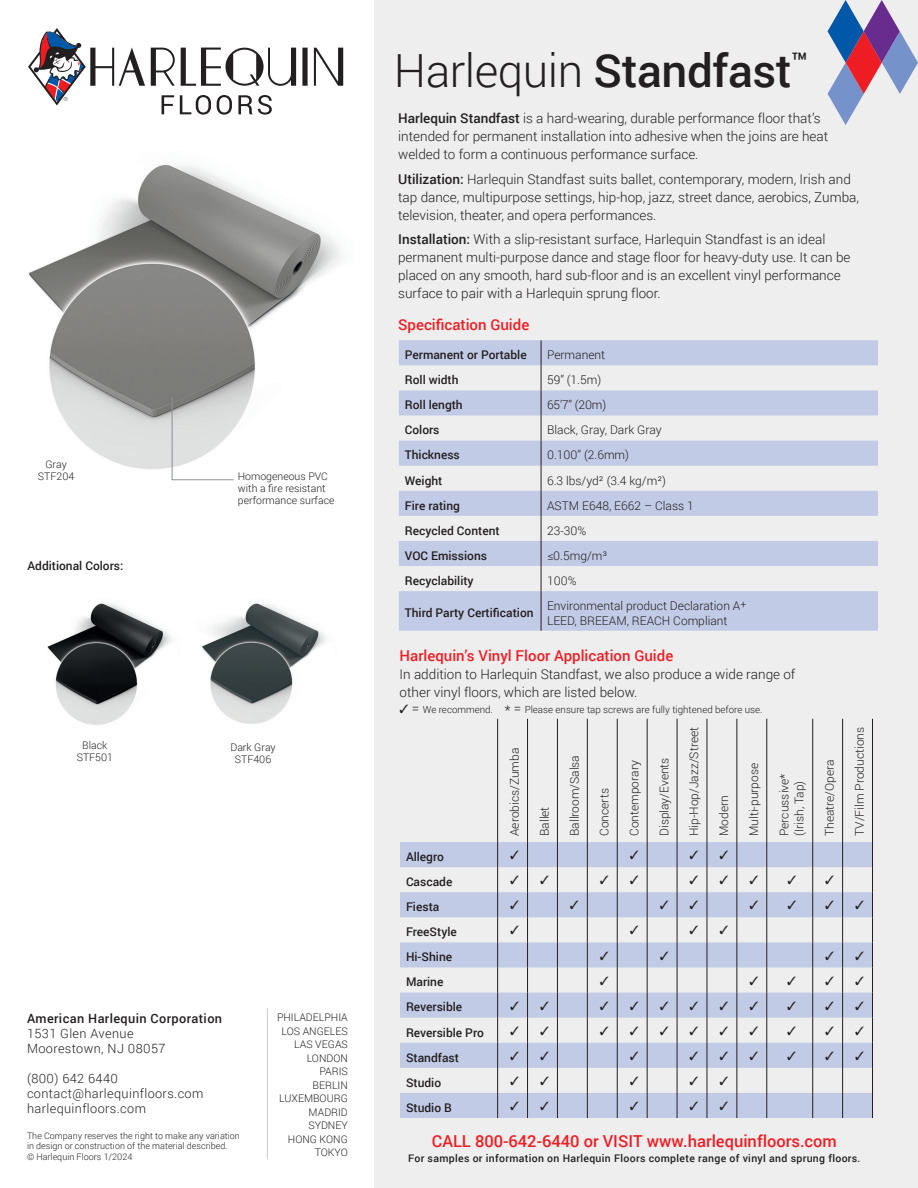
<style>
.page{position:relative;width:918px;height:1188px;background:#fff}
.page>*{position:absolute;margin:0;border:0;box-sizing:border-box;transform-origin:0 0}
.t1{font:300 45.75px "Roboto";letter-spacing:-.01em;color:#231f20}
.t2{font:500 16.5px "Roboto";color:#ee1d23}
.t3{font:500 15px "Roboto";color:#ee1d23}
.t4{font:300 13.5px/18px "Roboto";color:#231f20}
.t5{font:300 12.75px/15px "Roboto";letter-spacing:.03em;color:#231f20}
.t6{font:500 12.75px "Roboto";letter-spacing:.03em;color:#231f20}
.t7{font:300 12px/15px "Roboto";color:#231f20}
.t8{font:500 12px "Roboto";color:#231f20}
.t9{font:300 10.5px/13.5px "Roboto";color:#231f20;text-align:center}
.t10{font:500 10.5px "Roboto";letter-spacing:.03em;color:#231f20}
.t11{font:300 9.75px "Roboto";color:#231f20}
.t12{font:300 9px/10.8px "Roboto";color:#231f20}
.s1{font-weight:500}
.s2{font-size:10.5px}
.s3{font-size:13.5px}
</style>
<div class="page">
<div style="left:375px;top:0;width:543px;height:1188px;background:#eeeeef"></div>
<img style="left:47px;top:603px;width:125px;height:122px">
<img style="left:202px;top:603px;width:124px;height:121px">
<img style="left:28px;top:164px;width:314px;height:305px">
<svg style="left:171px;top:396px;width:63px;height:85px"></svg>
<svg style="left:828px;top:0;width:90px;height:125px"></svg>
<svg style="left:399px;top:340px;width:479px;height:291px;fill:#c2cbe6"></svg>
<svg style="left:542px;top:491px;width:336px;height:140px;fill:#c2cbe6"></svg>
<svg style="left:541px;top:340px;width:1px;height:251px"></svg>
<hr style="left:541px;top:591px;width:1px;height:40px;background:#231f20">
<svg style="left:400px;top:842px;width:472px;height:276px;fill:#c2cbe6"></svg>
<hr style="left:497px;top:719px;width:1px;height:123px;background:#231f20">
<hr style="left:527px;top:719px;width:1px;height:123px;background:#231f20">
<hr style="left:557px;top:719px;width:1px;height:123px;background:#231f20">
<hr style="left:587px;top:719px;width:1px;height:123px;background:#231f20">
<hr style="left:617px;top:719px;width:1px;height:123px;background:#231f20">
<hr style="left:647px;top:719px;width:1px;height:123px;background:#231f20">
<hr style="left:677px;top:719px;width:1px;height:123px;background:#231f20">
<hr style="left:707px;top:719px;width:1px;height:123px;background:#231f20">
<hr style="left:737px;top:719px;width:1px;height:123px;background:#231f20">
<hr style="left:767px;top:719px;width:1px;height:123px;background:#231f20">
<svg style="left:587px;top:842px;width:1px;height:276px"></svg>
<svg style="left:767px;top:842px;width:1px;height:276px"></svg>
<svg style="left:497px;top:842px;width:1px;height:276px"></svg>
<svg style="left:557px;top:842px;width:1px;height:276px"></svg>
<svg style="left:647px;top:842px;width:1px;height:276px"></svg>
<hr style="left:812px;top:719px;width:1px;height:123px;background:#231f20">
<hr style="left:842px;top:719px;width:1px;height:123px;background:#231f20">
<svg style="left:812px;top:842px;width:1px;height:276px"></svg>
<hr style="left:872px;top:719px;width:1px;height:123px;background:#231f20">
<svg style="left:872px;top:842px;width:1px;height:276px"></svg>
<hr style="left:267px;top:1008px;width:1px;height:151px;background:#939598">
<svg style="left:314px;top:48px;width:29px;height:38px"></svg>
<svg style="left:302px;top:48px;width:6px;height:38px"></svg>
<svg style="left:151px;top:48px;width:24px;height:38px"></svg>
<svg style="left:181px;top:48px;width:115px;height:38px"></svg>
<svg style="left:162px;top:95px;width:12px;height:19px"></svg>
<svg style="left:180px;top:95px;width:31px;height:20px"></svg>
<svg style="left:217px;top:95px;width:15px;height:20px"></svg>
<svg style="left:238px;top:95px;width:34px;height:20px"></svg>
<svg style="left:28px;top:28px;width:117px;height:78px"></svg>
<svg style="left:788px;top:876px;width:8px;height:8px"></svg>
<svg style="left:570px;top:901px;width:9px;height:8px"></svg>
<svg style="left:788px;top:901px;width:8px;height:8px"></svg>
<svg style="left:788px;top:976px;width:8px;height:9px"></svg>
<svg style="left:788px;top:1001px;width:8px;height:9px"></svg>
<svg style="left:788px;top:1026px;width:8px;height:9px"></svg>
<svg style="left:788px;top:1051px;width:8px;height:9px"></svg>
<svg style="left:826px;top:842px;width:38px;height:276px"></svg>
<svg style="left:511px;top:842px;width:38px;height:276px"></svg>
<svg style="left:600px;top:842px;width:38px;height:276px"></svg>
<svg style="left:660px;top:842px;width:98px;height:276px"></svg>
<p class="t9" style="left:38px;top:458px;width:38px;line-height:12px">Gray<br>STF204</p>
<p class="t8" style="left:27px;top:557px;width:97px">Additional Colors:</p>
<p class="t9" style="left:238px;top:470px;width:98px;line-height:12px;text-align:left">Homogeneous PVC with a fire resistant performance surface</p>
<p class="t9" style="left:77px;top:739px;width:38px;line-height:12px">Black<br>STF501</p>
<p class="t9" style="left:230px;top:741px;width:47px;line-height:12px">Dark Gray<br>STF406</p>
<p class="t6" style="left:27px;top:1009px;width:197px">American Harlequin Corporation</p>
<p class="t5" style="left:27px;top:1025px;width:140px">1531 Glen Avenue<br>Moorestown, NJ 08057</p>
<p class="t5" style="left:27px;top:1070px;width:178px">(800) 642 6440 contact@harlequinfloors.com harlequinfloors.com</p>
<p class="t12" style="left:27px;top:1130px;width:214px">The Company reserves the right to make any variation in design or construction of the material described.<br>© Harlequin Floors 1/2024</p>
<p class="t9" style="left:277px;top:1010px;width:72px;text-align:right">PHILADELPHIA<br>LOS ANGELES<br>LAS VEGAS<br>LONDON<br>PARIS<br>BERLIN<br>LUXEMBOURG<br>MADRID<br>SYDNEY<br>HONG KONG<br>TOKYO</p>
<h1 class="t1" style="left:394px;top:39px;width:416px">Harlequin <span class="s1">Standfast</span><sup>™</sup></h1>
<p class="t4" style="left:398px;top:109px;width:432px"><span class="s1">Harlequin Standfast</span> is a hard-wearing, durable performance floor that’s intended for permanent installation into adhesive when the joins are heat welded to form a continuous performance surface.</p>
<p class="t4" style="left:398px;top:169px;width:462px"><span class="s1">Utilization:</span> Harlequin Standfast suits ballet, contemporary, modern, Irish and tap dance, multipurpose settings, hip-hop, jazz, street dance, aerobics, Zumba, television, theater, and opera performances.</p>
<p class="t4" style="left:398px;top:230px;width:454px"><span class="s1">Installation:</span> With a slip-resistant surface, Harlequin Standfast is an ideal permanent multi-purpose dance and stage floor for heavy-duty use. It can be placed on any smooth, hard sub-floor and is an excellent vinyl performance surface to pair with a Harlequin sprung floor.</p>
<p class="t3" style="left:398px;top:314px;width:133px">Specification Guide</p>
<p class="t8" style="left:405px;top:346px;width:123px">Permanent or Portable</p>
<p class="t7" style="left:547px;top:347px;width:60px">Permanent</p>
<p class="t8" style="left:405px;top:371px;width:55px">Roll width</p>
<p class="t7" style="left:547px;top:372px;width:56px">59” (1.5m)</p>
<p class="t8" style="left:405px;top:397px;width:59px">Roll length</p>
<p class="t7" style="left:547px;top:397px;width:61px">65’7” (20m)</p>
<p class="t8" style="left:405px;top:422px;width:36px">Colors</p>
<p class="t7" style="left:547px;top:422px;width:116px">Black, Gray, Dark Gray</p>
<p class="t8" style="left:405px;top:447px;width:57px">Thickness</p>
<p class="t7" style="left:547px;top:447px;width:84px">0.100” (2.6mm)</p>
<p class="t8" style="left:405px;top:472px;width:39px">Weight</p>
<p class="t7" style="left:547px;top:472px;width:121px">6.3 lbs/yd² (3.4 kg/m²)</p>
<p class="t8" style="left:405px;top:497px;width:57px">Fire rating</p>
<p class="t7" style="left:547px;top:497px;width:148px">ASTM E648, E662 – Class 1</p>
<p class="t8" style="left:405px;top:522px;width:96px">Recycled Content</p>
<p class="t7" style="left:547px;top:523px;width:41px">23-30%</p>
<p class="t8" style="left:405px;top:547px;width:84px">VOC Emissions</p>
<p class="t7" style="left:547px;top:548px;width:62px">≤0.5mg/m³</p>
<p class="t8" style="left:405px;top:572px;width:70px">Recyclability</p>
<p class="t7" style="left:547px;top:573px;width:31px">100%</p>
<p class="t8" style="left:405px;top:605px;width:130px">Third Party Certification</p>
<p class="t7" style="left:547px;top:598px;width:201px">Environmental product Declaration A<span class="s2">+<br></span>LEED, BREEAM, REACH Compliant</p>
<p class="t3" style="left:400px;top:645px;width:275px">Harlequin’s Vinyl Floor Application Guide</p>
<p class="t4" style="left:400px;top:664px;width:397px">In addition to Harlequin Standfast, we also produce a wide range of other vinyl floors, which are listed below.</p>
<p class="t11" style="left:400px;top:703px;width:365px">✓ <span class="s3">=</span> We recommend. <span class="s3">* =</span> Please ensure tap screws are fully tightened before use.</p>
<p class="t8" style="left:406px;top:848px;width:40px">Allegro</p>
<p class="t8" style="left:406px;top:873px;width:48px">Cascade</p>
<p class="t8" style="left:406px;top:898px;width:35px">Fiesta</p>
<p class="t8" style="left:406px;top:923px;width:52px">FreeStyle</p>
<p class="t8" style="left:406px;top:949px;width:48px">Hi-Shine</p>
<p class="t8" style="left:406px;top:974px;width:39px">Marine</p>
<p class="t8" style="left:406px;top:999px;width:58px">Reversible</p>
<p class="t8" style="left:406px;top:1024px;width:79px">Reversible Pro</p>
<p class="t8" style="left:406px;top:1049px;width:54px">Standfast</p>
<p class="t8" style="left:406px;top:1074px;width:37px">Studio</p>
<p class="t8" style="left:406px;top:1099px;width:47px">Studio B</p>
<p class="t7" style="left:507px;top:836px;width:90px;rotate:-90deg">Aerobics/Zumba</p>
<p class="t7" style="left:537px;top:836px;width:31px;rotate:-90deg">Ballet</p>
<p class="t7" style="left:567px;top:836px;width:83px;rotate:-90deg">Ballroom/Salsa</p>
<p class="t7" style="left:596px;top:836px;width:49px;rotate:-90deg">Concerts</p>
<p class="t7" style="left:626px;top:836px;width:77px;rotate:-90deg">Contemporary</p>
<p class="t7" style="left:656px;top:836px;width:80px;rotate:-90deg">Display/Events</p>
<p class="t7" style="left:686px;top:836px;width:111px;rotate:-90deg">Hip-Hop/Jazz/Street</p>
<p class="t7" style="left:716px;top:836px;width:42px;rotate:-90deg">Modern</p>
<p class="t7" style="left:746px;top:836px;width:75px;rotate:-90deg">Multi-purpose</p>
<p class="t7" style="left:776px;top:836px;width:64px;rotate:-90deg">Percussive* (Irish, Tap)</p>
<p class="t7" style="left:822px;top:836px;width:78px;rotate:-90deg">Theatre/Opera</p>
<p class="t7" style="left:852px;top:836px;width:111px;rotate:-90deg">TV/Film Productions</p>
<p class="t2" style="left:432px;top:1129px;width:407px">CALL 800-642-6440 or VISIT www.harlequinfloors.com</p>
<p class="t10" style="left:408px;top:1151px;width:454px">For samples or information on Harlequin Floors complete range of vinyl and sprung floors.</p>
</div>
